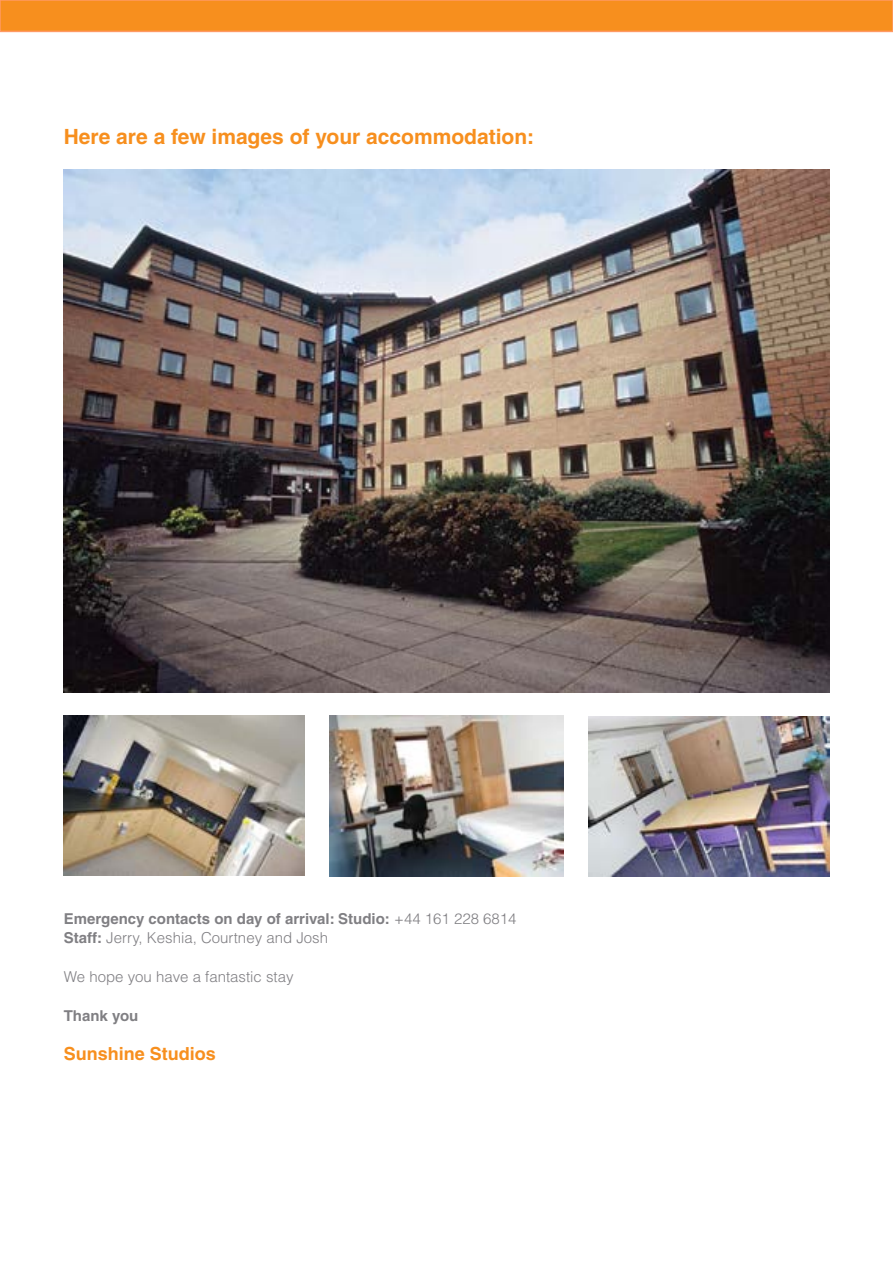
<style>
.page{position:relative;width:893px;height:1263px;background:#fff}
.page>*{position:absolute;margin:0;border:0;box-sizing:border-box;transform-origin:0 0}
.t1{font:700 21px "Helvetica LT";color:#f78f1e}
.t2{font:700 18px "Helvetica LT";color:#f78f1e}
.t3{font:700 15px/19.5px "Helvetica LT";color:#807f83}
.t4{font:300 15px "Helvetica LT";color:#807f83}
.s1{font-weight:300}
</style>
<div class="page">
<div style="left:0;top:0;width:893px;height:31px;background:#f78f1e"></div>
<div style="left:0;top:0;width:893px;height:32px;border:2px solid #ff9a64"></div>
<img style="left:64px;top:169px;width:765px;height:524px">
<img style="left:64px;top:715px;width:240px;height:160px">
<img style="left:329px;top:715px;width:235px;height:161px">
<img style="left:589px;top:716px;width:240px;height:160px">
<h1 class="t1" style="left:64px;top:124px;width:472px">Here are a few images of your accommodation:</h1>
<p class="t3" style="left:64px;top:909px;width:454px">Emergency contacts on day of arrival: Studio: <span class="s1">+44 161 228 6814<br></span>Staff: <span class="s1">Jerry, Keshia, Courtney and Josh</span></p>
<p class="t4" style="left:64px;top:968px;width:231px">We hope you have a fantastic stay</p>
<p class="t3" style="left:64px;top:1006px;width:76px">Thank you</p>
<p class="t2" style="left:64px;top:1043px;width:154px">Sunshine Studios</p>
</div>
